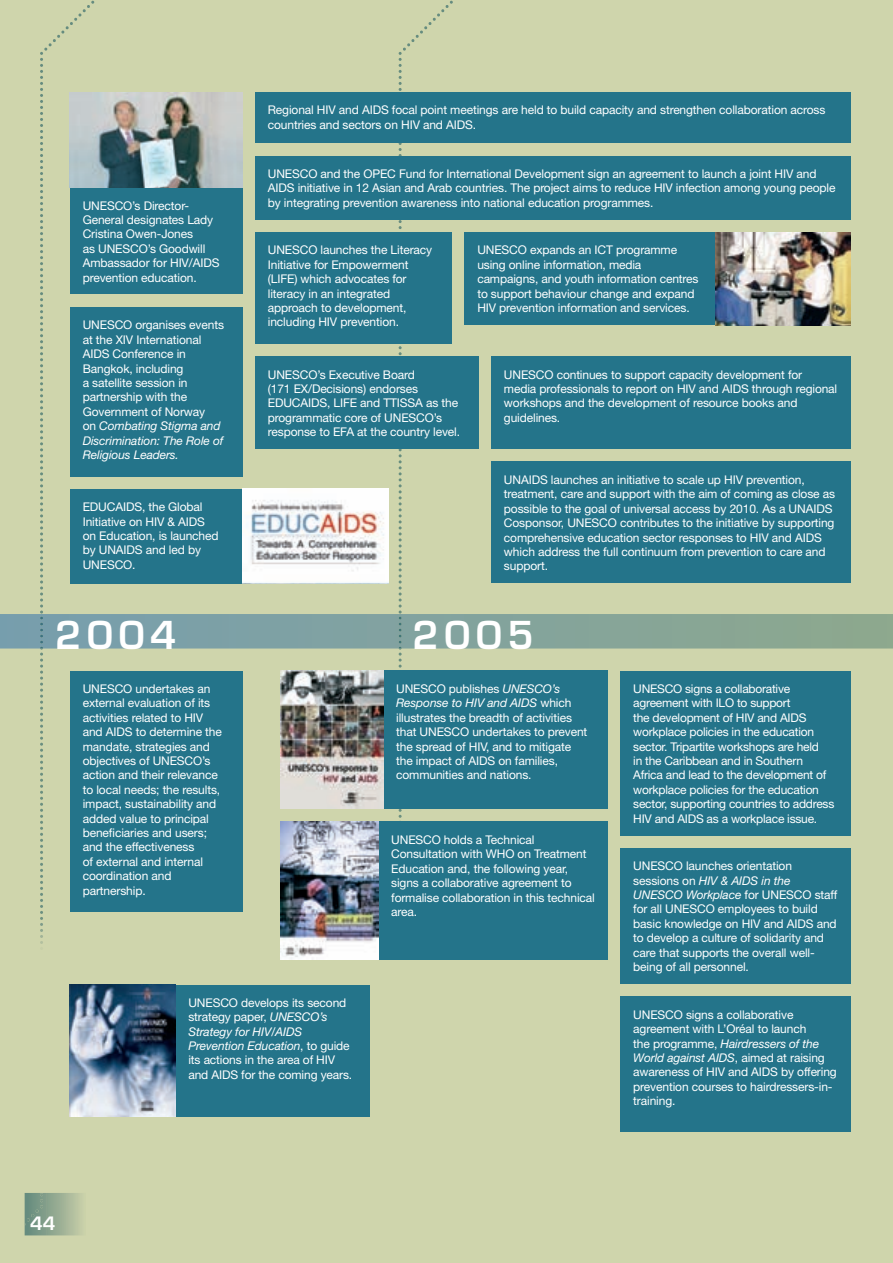
<style>
.page{position:relative;width:893px;height:1263px;background:#fff}
.page>*{position:absolute;margin:0;border:0;box-sizing:border-box;transform-origin:0 0}
.t1{font:600 37.5px "Eurostile LT";letter-spacing:.14em;color:#fff}
.t2{font:600 18px "Eurostile LT";color:#fff}
.t3{font:12px/14.4px "Helvetica Neue";letter-spacing:-.01em;color:#fff}
.s1{font-style:italic}
</style>
<div class="page">
<div style="left:0;top:0;width:892px;height:1263px;background:#cfd5ac"></div>
<svg style="left:40px;top:1px;width:54px;height:1006px"></svg>
<svg style="left:0;top:430px;width:892px;height:219px"></svg>
<svg style="left:337px;top:1px;width:116px;height:821px"></svg>
<div style="left:70px;top:671px;width:172px;height:241px;background:#24748a"></div>
<div style="left:620px;top:997px;width:230px;height:135px;background:#24748a"></div>
<div style="left:255px;top:356px;width:223px;height:93px;background:#24748a"></div>
<div style="left:255px;top:232px;width:197px;height:111px;background:#24748a"></div>
<div style="left:255px;top:156px;width:595px;height:63px;background:#24748a"></div>
<div style="left:255px;top:92px;width:595px;height:51px;background:#24748a"></div>
<div style="left:464px;top:232px;width:251px;height:93px;background:#24748a"></div>
<div style="left:491px;top:356px;width:359px;height:93px;background:#24748a"></div>
<div style="left:491px;top:462px;width:359px;height:121px;background:#24748a"></div>
<div style="left:620px;top:671px;width:230px;height:164px;background:#24748a"></div>
<div style="left:620px;top:848px;width:230px;height:136px;background:#24748a"></div>
<div style="left:176px;top:985px;width:194px;height:132px;background:#24748a"></div>
<img style="left:70px;top:985px;width:105px;height:132px">
<div style="left:70px;top:307px;width:172px;height:169px;background:#24748a"></div>
<div style="left:70px;top:489px;width:172px;height:94px;background:#24748a"></div>
<div style="left:70px;top:187px;width:172px;height:107px;background:#24748a"></div>
<img style="left:70px;top:92px;width:172px;height:95px">
<div style="left:383px;top:671px;width:224px;height:138px;background:#24748a"></div>
<img style="left:280px;top:671px;width:103px;height:138px">
<div style="left:378px;top:822px;width:229px;height:138px;background:#24748a"></div>
<img style="left:280px;top:822px;width:98px;height:138px">
<img style="left:715px;top:232px;width:135px;height:93px">
<img style="left:242px;top:489px;width:146px;height:94px">
<svg style="left:24px;top:1007px;width:64px;height:229px"></svg>
<p class="t3" style="left:83px;top:199px;width:138px">UNESCO’s Director-<br>General designates Lady<br>Cristina Owen-Jones<br>as UNESCO’s Goodwill<br>Ambassador for HIV/AIDS prevention education.</p>
<p class="t3" style="left:83px;top:319px;width:143px">UNESCO organises events at the XIV International<br>AIDS Conference in<br>Bangkok, including<br>a satellite session in partnership with the<br>Government of Norway<br>on <span class="s1">Combating Stigma and<br>Discrimination: The Role of<br>Religious Leaders.</span></p>
<p class="t3" style="left:83px;top:501px;width:137px">EDUCAIDS, the Global<br>Initiative on HIV &amp; AIDS on Education, is launched by UNAIDS and led by<br>UNESCO.</p>
<p class="t3" style="left:268px;top:104px;width:559px">Regional HIV and AIDS focal point meetings are held to build capacity and strengthen collaboration across countries and sectors on HIV and AIDS.</p>
<p class="t3" style="left:268px;top:168px;width:569px">UNESCO and the OPEC Fund for International Development sign an agreement to launch a joint HIV and<br>AIDS initiative in 12 Asian and Arab countries. The project aims to reduce HIV infection among young people by integrating prevention awareness into national education programmes.</p>
<p class="t3" style="left:268px;top:244px;width:166px">UNESCO launches the Literacy<br>Initiative for Empowerment (LIFE) which advocates for literacy in an integrated approach to development, including HIV prevention.</p>
<p class="t3" style="left:268px;top:368px;width:194px">UNESCO’s Executive Board<br>(171 EX/Decisions) endorses<br>EDUCAIDS, LIFE and TTISSA as the programmatic core of UNESCO’s response to EFA at the country level.</p>
<p class="t3" style="left:477px;top:244px;width:223px">UNESCO expands an ICT programme using online information, media campaigns, and youth information centres to support behaviour change and expand HIV prevention information and services.</p>
<p class="t3" style="left:504px;top:368px;width:335px">UNESCO continues to support capacity development for media professionals to report on HIV and AIDS through regional workshops and the development of resource books and guidelines.</p>
<p class="t3" style="left:504px;top:474px;width:333px">UNAIDS launches an initiative to scale up HIV prevention, treatment, care and support with the aim of coming as close as possible to the goal of universal access by 2010. As a UNAIDS Cosponsor, UNESCO contributes to the initiative by supporting comprehensive education sector responses to HIV and AIDS which address the full continuum from prevention to care and support.</p>
<h1 class="t1" style="left:55px;top:620px;width:123px">2004</h1>
<h1 class="t1" style="left:412px;top:620px;width:123px">2005</h1>
<p class="t3" style="left:83px;top:683px;width:141px">UNESCO undertakes an external evaluation of its activities related to HIV and AIDS to determine the mandate, strategies and objectives of UNESCO’s action and their relevance to local needs; the results, impact, sustainability and added value to principal beneficiaries and users; and the effectiveness<br>of external and internal coordination and partnership.</p>
<p class="t3" style="left:188px;top:997px;width:165px">UNESCO develops its second strategy paper, <span class="s1">UNESCO’s<br>Strategy for HIV/AIDS<br>Prevention Education</span>, to guide its actions in the area of HIV and AIDS for the coming years.</p>
<p class="t3" style="left:396px;top:683px;width:193px">UNESCO publishes <span class="s1">UNESCO’s<br>Response to HIV and AIDS</span> which illustrates the breadth of activities that UNESCO undertakes to prevent the spread of HIV, and to mitigate the impact of AIDS on families, communities and nations.</p>
<p class="t3" style="left:391px;top:834px;width:205px">UNESCO holds a Technical<br>Consultation with WHO on Treatment<br>Education and, the following year, signs a collaborative agreement to formalise collaboration in this technical area.</p>
<p class="t3" style="left:633px;top:683px;width:202px">UNESCO signs a collaborative agreement with ILO to support<br>the development of HIV and AIDS workplace policies in the education sector. Tripartite workshops are held<br>in the Caribbean and in Southern Africa and lead to the development of workplace policies for the education sector, supporting countries to address HIV and AIDS as a workplace issue.</p>
<p class="t3" style="left:633px;top:860px;width:205px">UNESCO launches orientation sessions on <span class="s1">HIV &amp; AIDS in the<br>UNESCO Workplace</span> for UNESCO staff for all UNESCO employees to build basic knowledge on HIV and AIDS and to develop a culture of solidarity and care that supports the overall well&shy;being of all personnel.</p>
<p class="t3" style="left:633px;top:1009px;width:205px">UNESCO signs a collaborative agreement with L’Oréal to launch<br>the programme, <span class="s1">Hairdressers of the<br>World against AIDS</span>, aimed at raising awareness of HIV and AIDS by offering prevention courses to hairdressers-in&shy;training.</p>
<h2 class="t2" style="left:30px;top:1216px;width:27px">44</h2>
</div>
